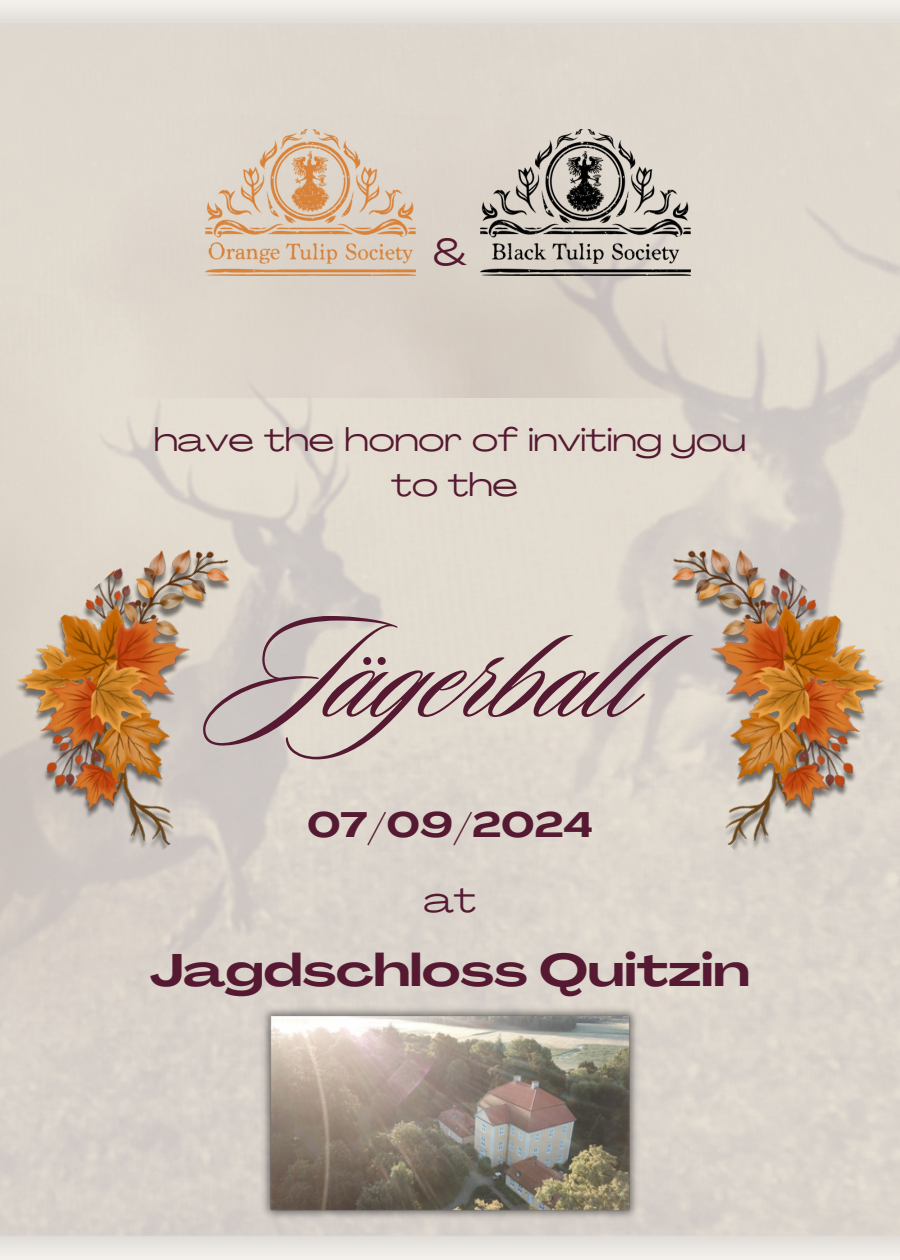
<style>
.page{position:relative;width:900px;height:1260px;background:#fff}
.page>*{position:absolute;margin:0;border:0;box-sizing:border-box;transform-origin:0 0}
.t1{font:152.5px "Sloop Script Pro";color:#551a31}
.t2{font:700 45px "Agrandir Grand";color:#551a31}
.t3{font:37.5px "Agrandir Grand";color:#551a31}
.t4{font:700 35px "Agrandir Grand";color:#551a31}
.t5{font:35px "Agrandir Grand";color:#551a31}
.t6{font:32.5px "Agrandir Grand";color:#551a31}
</style>
<div class="page">
<img style="left:380px;top:114px;width:417px;height:283px">
<img style="left:0;top:114px;width:380px;height:1013px">
<img style="left:480px;top:129px;width:210px;height:147px">
<img style="left:206px;top:129px;width:210px;height:147px">
<img style="left:246px;top:1003px;width:409px;height:221px">
<img style="left:0;top:509px;width:344px;height:374px">
<img style="left:556px;top:509px;width:344px;height:375px">
<h1 class="t3" style="left:433px;top:237px;width:35px">&amp;</h1>
<p class="t6" style="left:154px;top:426px;width:593px">have the honor of inviting you</p>
<p class="t6" style="left:392px;top:471px;width:128px">to the</p>
<p class="t1" style="left:228px;top:594px;width:388px">Jägerbal</p>
<p class="t4" style="left:307px;top:810px;width:287px">07/09/2024</p>
<p class="t5" style="left:424px;top:886px;width:54px">at</p>
<h3 class="t2" style="left:150px;top:953px;width:601px">Jagdschloss Quitzin</h3>
</div>
